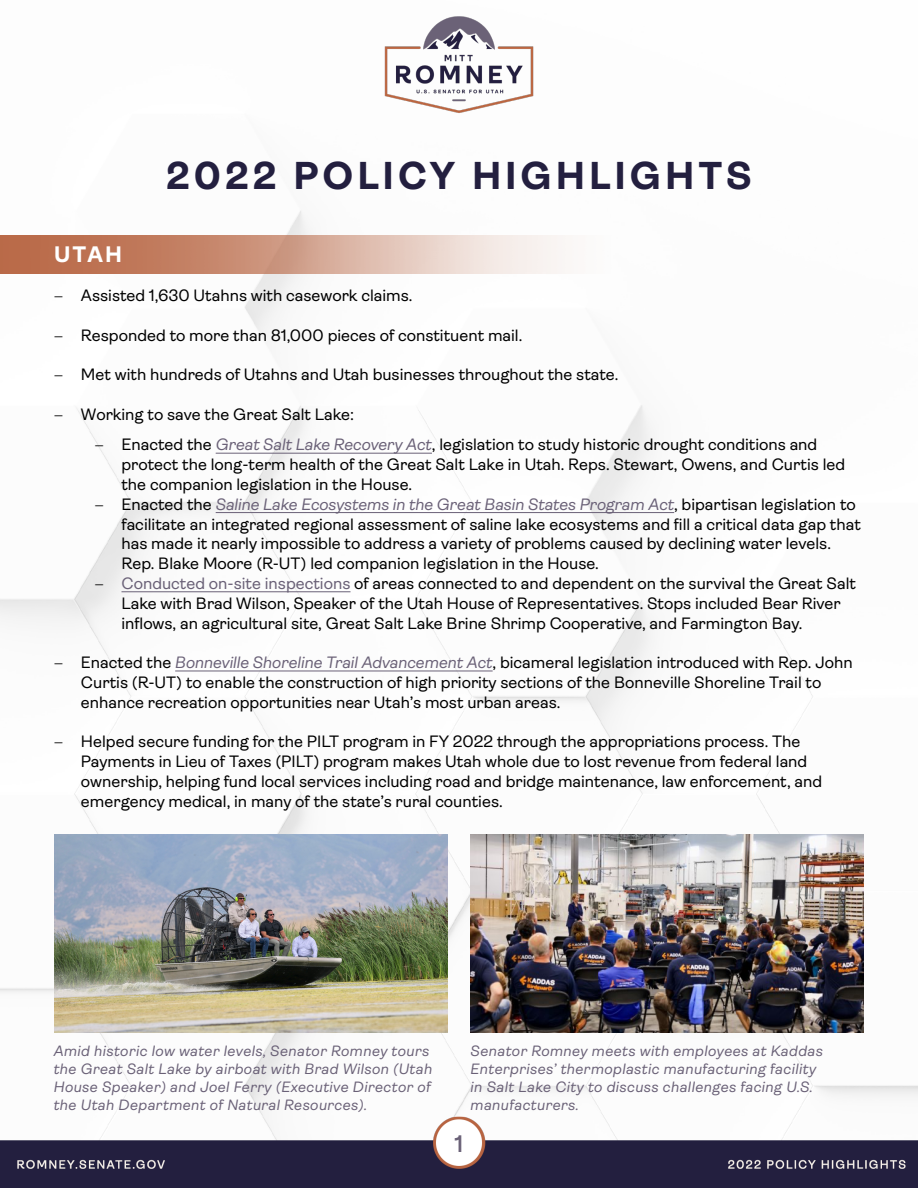
<style>
.page{position:relative;width:918px;height:1188px;background:#fff}
.page>*{position:absolute;margin:0;border:0;box-sizing:border-box;transform-origin:0 0}
.t1{font:700 39px "Ambit";letter-spacing:.1em;color:#231f3f}
.t2{font:600 24px "Ambit";color:#6a6177}
.t3{font:700 22.5px "Ambit";color:#fff}
.t4{font:16.5px/19.8px "Ambit";color:#000}
.t5{font:italic 16.5px "Ambit";color:#6a6177}
.t6{font:italic 15px/18px "Ambit";letter-spacing:.03em;color:#6a6177}
.s1{font-family:"Minion Pro"}
.s2{font-style:italic;color:#6a6177}
.s3{font-family:"Minion Pro";font-style:normal;color:#000}
.s4{font-style:normal;color:#000}
.s5{color:#6a6177}
</style>
<div class="page">
<img style="left:0;top:210px;width:918px;height:907px">
<img style="left:384px;top:16px;width:150px;height:97px">
<img style="left:0;top:1117px;width:918px;height:59px">
<div style="left:0;top:1176px;width:918px;height:12px;background:#231f3f"></div>
<img style="left:0;top:235px;width:698px;height:38px">
<hr style="left:216px;top:453px;width:216px;height:1px;background:#6a6177">
<hr style="left:216px;top:512px;width:458px;height:1px;background:#6a6177">
<hr style="left:122px;top:591px;width:229px;height:1px;background:#6a6177">
<hr style="left:175px;top:670px;width:318px;height:1px;background:#6a6177">
<img style="left:54px;top:835px;width:393px;height:198px">
<img style="left:471px;top:835px;width:393px;height:198px">
<h1 class="t1" style="left:166px;top:155px;width:587px">2022 POLICY HIGHLIGHTS</h1>
<h3 class="t3" style="left:54px;top:242px;width:70px">UTAH</h3>
<p class="t4" style="left:54px;top:286px;width:360px"><span class="s1">−</span> Assisted 1,630 Utahns with casework claims.</p>
<p class="t4" style="left:54px;top:325px;width:470px"><span class="s1">−</span> Responded to more than 81,000 pieces of constituent mail.</p>
<p class="t4" style="left:54px;top:365px;width:566px"><span class="s1">−</span> Met with hundreds of Utahns and Utah businesses throughout the state.</p>
<p class="t4" style="left:94px;top:399px;width:724px;line-height:30.3px;text-indent:-40px"><span class="s1">−</span> Working to save the Great Salt Lake:<br><span class="s1">−</span> Enacted the <span class="s2">Great Salt Lake Recovery Act</span>, legislation to study historic drought conditions and</p>
<p class="t4" style="left:121px;top:455px;width:725px">protect the long-term health of the Great Salt Lake in Utah. Reps. Stewart, Owens, and Curtis led</p>
<p class="t4" style="left:121px;top:475px;width:292px">the companion legislation in the House.</p>
<p class="t5" style="left:94px;top:495px;width:763px"><span class="s3">−</span> <span class="s4">Enacted the</span> Saline Lake Ecosystems in the Great Basin States Program Act<span class="s4">, bipartisan legislation to</span></p>
<p class="t4" style="left:121px;top:514px;width:741px">facilitate an integrated regional assessment of saline lake ecosystems and fill a critical data gap that</p>
<p class="t4" style="left:121px;top:534px;width:711px">has made it nearly impossible to address a variety of problems caused by declining water levels.</p>
<p class="t4" style="left:121px;top:554px;width:479px">Rep. Blake Moore (R-UT) led companion legislation in the House.</p>
<p class="t4" style="left:94px;top:574px;width:763px"><span class="s1">−</span> <span class="s5">Conducted on-site inspections</span> of areas connected to and dependent on the survival the Great Salt</p>
<p class="t4" style="left:121px;top:593px;width:721px">Lake with Brad Wilson, Speaker of the Utah House of Representatives. Stops included Bear River</p>
<p class="t4" style="left:121px;top:613px;width:683px">inflows, an agricultural site, Great Salt Lake Brine Shrimp Cooperative, and Farmington Bay.</p>
<p class="t4" style="left:81px;top:653px;width:773px;text-indent:-27px"><span class="s1">−</span> Enacted the <span class="s2">Bonneville Shoreline Trail Advancement Act</span>, bicameral legislation introduced with Rep. John<br>Curtis (R-UT) to enable the construction of high priority sections of the Bonneville Shoreline Trail to enhance recreation opportunities near Utah’s most urban areas.</p>
<p class="t4" style="left:81px;top:732px;width:743px;text-indent:-27px"><span class="s1">−</span> Helped secure funding for the PILT program in FY 2022 through the appropriations process. The Payments in Lieu of Taxes (PILT) program makes Utah whole due to lost revenue from federal land ownership, helping fund local services including road and bridge maintenance, law enforcement, and emergency medical, in many of the state’s rural counties.</p>
<p class="t6" style="left:54px;top:1042px;width:380px">Amid historic low water levels, Senator Romney tours the Great Salt Lake by airboat with Brad Wilson (Utah House Speaker) and Joel Ferry (Executive Director of the Utah Department of Natural Resources).</p>
<p class="t6" style="left:471px;top:1042px;width:354px">Senator Romney meets with employees at Kaddas Enterprises’ thermoplastic manufacturing facility in Salt Lake City to discuss challenges facing U.S. manufacturers.</p>
<h2 class="t2" style="left:455px;top:1130px;width:10px">1</h2>
</div>
